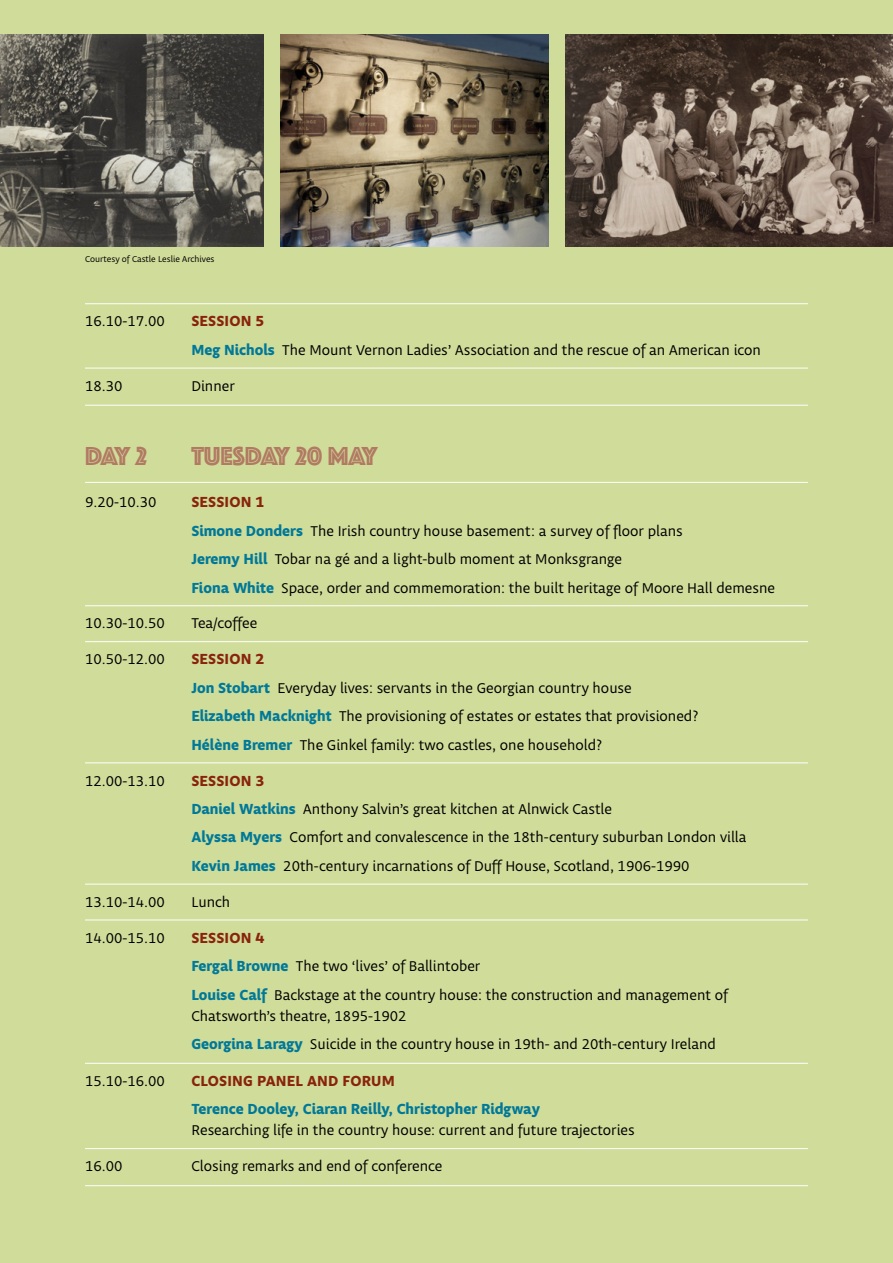
<style>
.page{position:relative;width:893px;height:1263px;background:#d0dc9a}
.page>*{position:absolute;margin:0;border:0;box-sizing:border-box;transform-origin:0 0}
.date_heading{font:27px "Phosphate Inline";letter-spacing:-.015em;color:#b17a63}
._10pt_Obliqua{font:15px/21px "Obliqua ITC Std";color:#000}
._10pt_Obliqua_rule_above{font:15px "Obliqua ITC Std";color:#000}
._10pt_Obliqua_rule_above-2{font:700 15px "Obliqua ITC Std";letter-spacing:.015em;color:#89240c}
._10pt_Obliqua-2{font:700 15px "Obliqua ITC Std";letter-spacing:.015em;color:#89240c}
.photo_credit{font:9px "Obliqua ITC Std";color:#000}
.s1{font-weight:700;color:#007898}
</style>
<div class="page">
<hr style="left:85px;top:303px;width:723px;height:1px;background:#fff">
<hr style="left:85px;top:368px;width:723px;height:1px;background:#fff">
<hr style="left:85px;top:405px;width:723px;height:1px;background:#fff">
<hr style="left:85px;top:482px;width:723px;height:1px;background:#fff">
<hr style="left:85px;top:605px;width:723px;height:1px;background:#fff">
<hr style="left:85px;top:641px;width:723px;height:1px;background:#fff">
<hr style="left:85px;top:762px;width:723px;height:1px;background:#fff">
<hr style="left:85px;top:884px;width:723px;height:1px;background:#fff">
<hr style="left:85px;top:920px;width:723px;height:1px;background:#fff">
<hr style="left:85px;top:1063px;width:723px;height:1px;background:#fff">
<hr style="left:85px;top:1148px;width:723px;height:1px;background:#fff">
<hr style="left:85px;top:1185px;width:723px;height:1px;background:#fff">
<img style="left:281px;top:34px;width:268px;height:213px">
<img style="left:0;top:34px;width:264px;height:213px">
<img style="left:566px;top:34px;width:327px;height:213px">
<p class="photo_credit" style="left:85px;top:254px;width:131px">Courtesy of Castle Leslie Archives</p>
<p class="_10pt_Obliqua_rule_above" style="left:85px;top:313px;width:81px">16.10-17.00</p>
<p class="_10pt_Obliqua_rule_above-2" style="left:191px;top:313px;width:74px">SESSION 5</p>
<p class="_10pt_Obliqua" style="left:191px;top:340px;width:571px"><span class="s1">Meg Nichols</span> The Mount Vernon Ladies’ Association and the rescue of an American icon</p>
<p class="_10pt_Obliqua_rule_above" style="left:85px;top:378px;width:39px">18.30</p>
<p class="_10pt_Obliqua_rule_above" style="left:191px;top:378px;width:45px">Dinner</p>
<p class="date_heading" style="left:85px;top:437px;width:64px">DAY 2</p>
<p class="date_heading" style="left:191px;top:437px;width:188px">TUESDAY 20 MAY</p>
<p class="_10pt_Obliqua" style="left:85px;top:492px;width:73px">9.20-10.30</p>
<p class="_10pt_Obliqua-2" style="left:191px;top:493px;width:74px">SESSION 1</p>
<p class="_10pt_Obliqua" style="left:191px;top:520px;width:493px"><span class="s1">Simone Donders</span> The Irish country house basement: a survey of floor plans</p>
<p class="_10pt_Obliqua" style="left:191px;top:549px;width:432px"><span class="s1">Jeremy Hill</span> Tobar na gé and a light-bulb moment at Monksgrange</p>
<p class="_10pt_Obliqua" style="left:191px;top:577px;width:585px"><span class="s1">Fiona White</span> Space, order and commemoration: the built heritage of Moore Hall demesne</p>
<p class="_10pt_Obliqua_rule_above" style="left:85px;top:615px;width:81px">10.30-10.50</p>
<p class="_10pt_Obliqua_rule_above" style="left:191px;top:615px;width:67px">Tea/coffee</p>
<p class="_10pt_Obliqua_rule_above" style="left:85px;top:651px;width:81px">10.50-12.00</p>
<p class="_10pt_Obliqua_rule_above-2" style="left:191px;top:651px;width:74px">SESSION 2</p>
<p class="_10pt_Obliqua" style="left:191px;top:677px;width:442px"><span class="s1">Jon Stobart</span> Everyday lives: servants in the Georgian country house</p>
<p class="_10pt_Obliqua" style="left:191px;top:706px;width:509px"><span class="s1">Elizabeth Macknight</span> The provisioning of estates or estates that provisioned?</p>
<p class="_10pt_Obliqua" style="left:191px;top:734px;width:413px"><span class="s1">Hélène Bremer</span> The Ginkel family: two castles, one household?</p>
<p class="_10pt_Obliqua_rule_above" style="left:85px;top:772px;width:81px">12.00-13.10</p>
<p class="_10pt_Obliqua_rule_above-2" style="left:191px;top:772px;width:74px">SESSION 3</p>
<p class="_10pt_Obliqua" style="left:191px;top:799px;width:422px"><span class="s1">Daniel Watkins</span> Anthony Salvin’s great kitchen at Alnwick Castle</p>
<p class="_10pt_Obliqua" style="left:191px;top:827px;width:557px"><span class="s1">Alyssa Myers</span> Comfort and convalescence in the 18th-century suburban London villa</p>
<p class="_10pt_Obliqua" style="left:191px;top:856px;width:500px"><span class="s1">Kevin James</span> 20th-century incarnations of Duff House, Scotland, 1906-1990</p>
<p class="_10pt_Obliqua_rule_above" style="left:85px;top:894px;width:81px">13.10-14.00</p>
<p class="_10pt_Obliqua_rule_above" style="left:191px;top:894px;width:40px">Lunch</p>
<p class="_10pt_Obliqua_rule_above" style="left:85px;top:930px;width:81px">14.00-15.10</p>
<p class="_10pt_Obliqua_rule_above-2" style="left:191px;top:929px;width:74px">SESSION 4</p>
<p class="_10pt_Obliqua" style="left:191px;top:956px;width:290px"><span class="s1">Fergal Browne</span> The two ‘lives’ of Ballintober</p>
<p class="_10pt_Obliqua" style="left:191px;top:984px;width:538px"><span class="s1">Louise Calf</span> Backstage at the country house: the construction and management of<br>Chatsworth’s theatre, 1895-1902</p>
<p class="_10pt_Obliqua" style="left:191px;top:1034px;width:526px"><span class="s1">Georgina Laragy</span> Suicide in the country house in 19th- and 20th-century Ireland</p>
<p class="_10pt_Obliqua_rule_above" style="left:85px;top:1073px;width:81px">15.10-16.00</p>
<p class="_10pt_Obliqua_rule_above-2" style="left:191px;top:1072px;width:205px">CLOSING PANEL AND FORUM</p>
<p class="_10pt_Obliqua" style="left:191px;top:1099px;width:445px"><span class="s1">Terence Dooley, Ciaran Reilly, Christopher Ridgway<br></span>Researching life in the country house: current and future trajectories</p>
<p class="_10pt_Obliqua_rule_above" style="left:85px;top:1158px;width:39px">16.00</p>
<p class="_10pt_Obliqua_rule_above" style="left:191px;top:1158px;width:253px">Closing remarks and end of conference</p>
</div>
